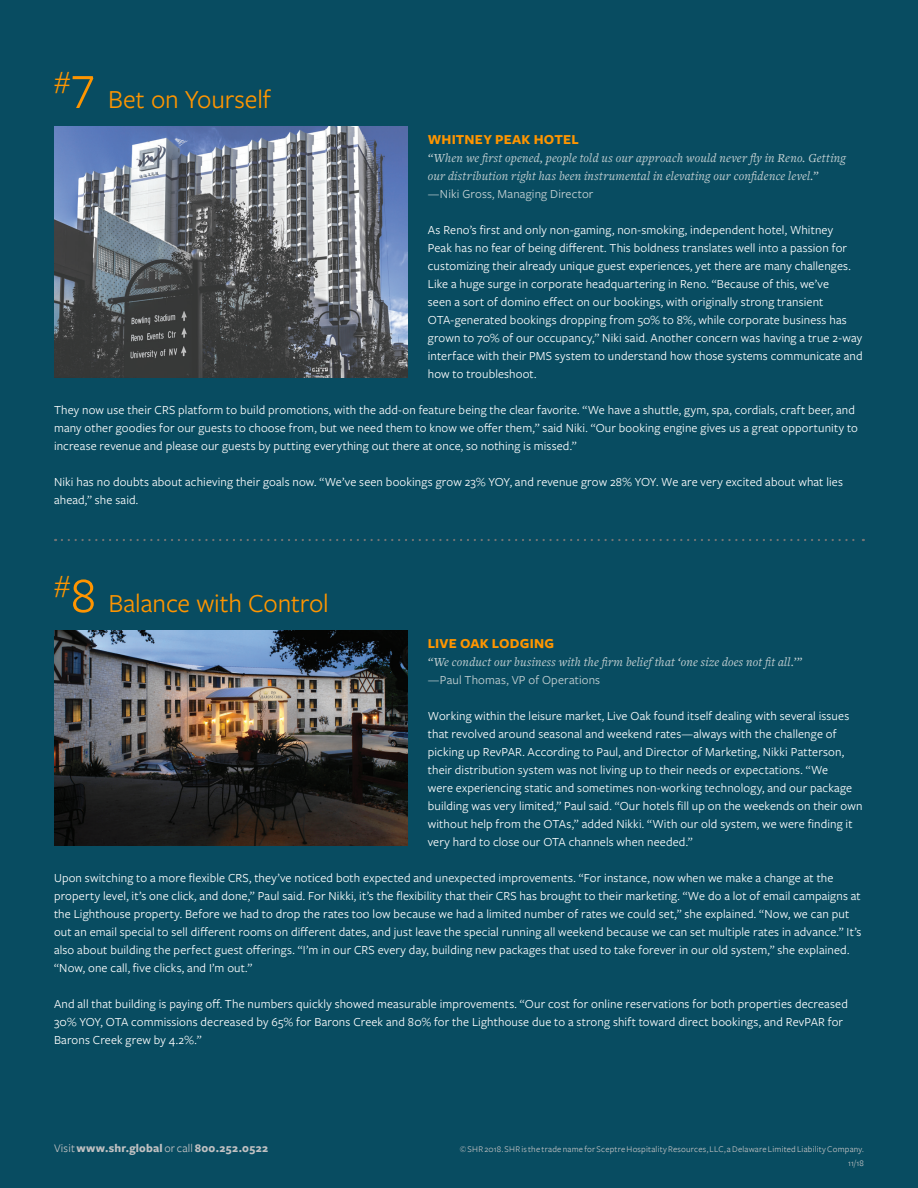
<style>
.page{position:relative;width:918px;height:1188px;background:#084c61}
.page>*{position:absolute;margin:0;border:0;box-sizing:border-box;transform-origin:0 0}
.Strategy{font:27px "Freight Sans Pro";letter-spacing:-.005em;color:#ff9500}
.Subhead{font:700 14.25px "Freight Sans Pro";letter-spacing:.015em;color:#ff9500}
.copy{font:12.75px/18px "Freight Sans Pro";letter-spacing:.01em;color:#fff}
.t1{font:italic 12.75px/18px "Freight Text Pro";letter-spacing:.015em;color:#c8d3d5}
.copy-2{font:12.75px "Freight Sans Pro";letter-spacing:.01em;color:#c8d3d5}
.t2{font:700 12px "Freight Sans";letter-spacing:.025em;color:#c1c1c2}
.t3{font:9px/13.5px "Freight Sans";letter-spacing:.025em;color:#c1c1c2;text-align:right}
.s1{font-size:51px}
.s2{font-weight:400}
</style>
<div class="page">
<svg style="left:62px;top:539px;width:802px;height:2px"></svg>
<img style="left:54px;top:630px;width:354px;height:216px">
<img style="left:54px;top:126px;width:354px;height:252px">
<p class="Strategy" style="left:54px;top:81px;width:219px"><sup>#</sup><span class="s1">7</span> Bet on Yourself</p>
<p class="Subhead" style="left:428px;top:130px;width:152px">WHITNEY PEAK HOTEL</p>
<p class="t1" style="left:428px;top:148px;width:420px">“When we first opened, people told us our approach would never fly in Reno. Getting our distribution right has been instrumental in elevating our confidence level.”</p>
<p class="copy-2" style="left:428px;top:185px;width:167px">—Niki Gross, Managing Director</p>
<p class="copy" style="left:428px;top:220px;width:436px">As Reno’s first and only non-gaming, non-smoking, independent hotel, Whitney<br>Peak has no fear of being different. This boldness translates well into a passion for customizing their already unique guest experiences, yet there are many challenges.<br>Like a huge surge in corporate headquartering in Reno. “Because of this, we’ve<br>seen a sort of domino effect on our bookings, with originally strong transient OTA-generated bookings dropping from 50% to 8%, while corporate business has grown to 70% of our occupancy,” Niki said. Another concern was having a true 2-way interface with their PMS system to understand how those systems communicate and how to troubleshoot.</p>
<p class="copy" style="left:54px;top:400px;width:805px">They now use their CRS platform to build promotions, with the add-on feature being the clear favorite. “We have a shuttle, gym, spa, cordials, craft beer, and many other goodies for our guests to choose from, but we need them to know we offer them,” said Niki. “Our booking engine gives us a great opportunity to increase revenue and please our guests by putting everything out there at once, so nothing is missed.”</p>
<p class="copy" style="left:54px;top:472px;width:790px">Niki has no doubts about achieving their goals now. “We’ve seen bookings grow 23% YOY, and revenue grow 28% YOY. We are very excited about what lies ahead,” she said.</p>
<p class="Strategy" style="left:54px;top:585px;width:276px"><sup>#</sup><span class="s1">8</span> Balance with Control</p>
<p class="Subhead" style="left:428px;top:634px;width:128px">LIVE OAK LODGING</p>
<p class="t1" style="left:428px;top:652px;width:376px">“We conduct our business with the firm belief that ‘one size does not fit all.’”</p>
<p class="copy-2" style="left:428px;top:671px;width:174px">—Paul Thomas, VP of Operations</p>
<p class="copy" style="left:428px;top:706px;width:436px">Working within the leisure market, Live Oak found itself dealing with several issues that revolved around seasonal and weekend rates—always with the challenge of picking up RevPAR. According to Paul, and Director of Marketing, Nikki Patterson, their distribution system was not living up to their needs or expectations. “We<br>were experiencing static and sometimes non-working technology, and our package building was very limited,” Paul said. “Our hotels fill up on the weekends on their own without help from the OTAs,” added Nikki. “With our old system, we were finding it very hard to close our OTA channels when needed.”</p>
<p class="copy" style="left:54px;top:868px;width:809px">Upon switching to a more flexible CRS, they’ve noticed both expected and unexpected improvements. “For instance, now when we make a change at the property level, it’s one click, and done,” Paul said. For Nikki, it’s the flexibility that their CRS has brought to their marketing. “We do a lot of email campaigns at the Lighthouse property. Before we had to drop the rates too low because we had a limited number of rates we could set,” she explained. “Now, we can put out an email special to sell different rooms on different dates, and just leave the special running all weekend because we can set multiple rates in advance.” It’s also about building the perfect guest offerings. “I’m in our CRS every day, building new packages that used to take forever in our old system,” she explained. “Now, one call, five clicks, and I’m out.”</p>
<p class="copy" style="left:54px;top:994px;width:795px">And all that building is paying off. The numbers quickly showed measurable improvements. “Our cost for online reservations for both properties decreased<br>30% YOY, OTA commissions decreased by 65% for Barons Creek and 80% for the Lighthouse due to a strong shift toward direct bookings, and RevPAR for<br>Barons Creek grew by 4.2%.”</p>
<p class="t2" style="left:54px;top:1142px;width:216px"><span class="s2">Visit</span> www.shr.global <span class="s2">or call</span> 800.252.0522</p>
<p class="t3" style="left:460px;top:1143px;width:406px">© SHR 2018. SHR is the trade name for Sceptre Hospitality Resources, LLC, a Delaware Limited Liability Company.<br>11/18</p>
</div>
